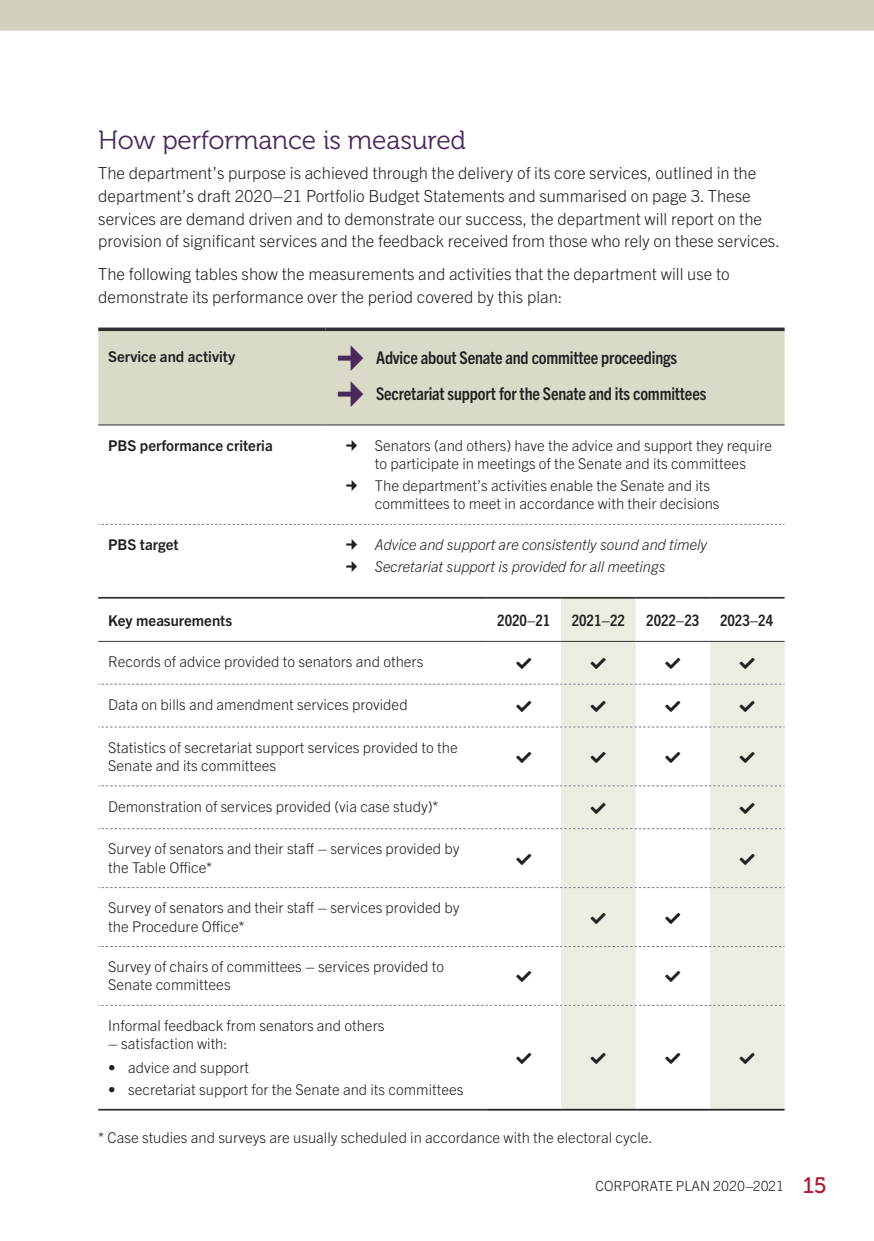
<style>
.page{position:relative;width:874px;height:1241px;background:#fff}
.page>*{position:absolute;margin:0;border:0;box-sizing:border-box;transform-origin:0 0}
.Heading_2{font:26.25px "Museo 300";letter-spacing:-.005em;color:#49285b}
.t1{font:700 condensed 17.5px "Trade Gothic Next LT Pro";letter-spacing:-.01em;color:#231f20}
.Body{font:300 16.62px/22.8px "Trade Gothic Next LT Pro";color:#231f20}
.Table_heading{font:700 condensed 15.75px "Trade Gothic Next LT Pro";letter-spacing:-.005em;color:#231f20}
.Table_text{font:300 14.88px/18.4px "Trade Gothic Next LT Pro";color:#231f20}
.Body-2{font:300 14.88px/18.4px "Trade Gothic Next LT Pro";color:#231f20}
.t2{font:italic 300 14.88px "Trade Gothic Next LT Pro";color:#231f20}
.Table_text-2{font:700 14.88px "Trade Gothic Next LT Pro";color:#231f20}
.t3{font:300 14px "Trade Gothic Next LT Pro";color:#231f20}
.s1{font-family:"Museo 500";font-weight:400;font-size:22.4px;color:#ae1c34}
</style>
<div class="page">
<div style="left:0;top:0;width:873px;height:31px;background:#d3d1be"></div>
<div style="left:98px;top:331px;width:686px;height:93px;background:#dbdac9"></div>
<hr style="left:98px;top:424px;width:227px;height:1px;background:#312f30">
<hr style="left:325px;top:424px;width:459px;height:1px;background:#312f30">
<svg style="left:98px;top:327px;width:227px;height:4px"></svg>
<svg style="left:325px;top:327px;width:459px;height:4px;background:#4d4b4c"></svg>
<svg style="left:98px;top:524px;width:686px;height:1px"></svg>
<svg style="left:561px;top:598px;width:223px;height:510px;fill:#ecece2"></svg>
<hr style="left:98px;top:641px;width:388px;height:1px;background:#312f30">
<hr style="left:98px;top:596px;width:388px;height:2px;background:#312f30">
<hr style="left:486px;top:596px;width:75px;height:2px;background:#312f30">
<hr style="left:561px;top:596px;width:74px;height:2px;background:#312f30">
<hr style="left:635px;top:596px;width:74px;height:2px;background:#312f30">
<hr style="left:709px;top:596px;width:75px;height:2px;background:#312f30">
<hr style="left:98px;top:1108px;width:388px;height:2px;background:#312f30">
<hr style="left:486px;top:1108px;width:75px;height:2px;background:#231f20">
<hr style="left:561px;top:1108px;width:74px;height:2px;background:#231f20">
<hr style="left:635px;top:1108px;width:74px;height:2px;background:#231f20">
<hr style="left:709px;top:1108px;width:75px;height:2px;background:#231f20">
<svg style="left:98px;top:683px;width:686px;height:1px"></svg>
<svg style="left:98px;top:726px;width:686px;height:1px"></svg>
<svg style="left:98px;top:785px;width:686px;height:1px"></svg>
<svg style="left:98px;top:828px;width:686px;height:1px"></svg>
<svg style="left:98px;top:887px;width:686px;height:1px"></svg>
<svg style="left:561px;top:945px;width:223px;height:1px"></svg>
<svg style="left:98px;top:1004px;width:686px;height:1px"></svg>
<hr style="left:486px;top:641px;width:75px;height:1px;background:#312f30">
<hr style="left:561px;top:641px;width:74px;height:1px;background:#312f30">
<hr style="left:635px;top:641px;width:74px;height:1px;background:#312f30">
<hr style="left:709px;top:641px;width:75px;height:1px;background:#312f30">
<svg style="left:338px;top:345px;width:25px;height:26px"></svg>
<svg style="left:338px;top:381px;width:25px;height:26px"></svg>
<svg style="left:590px;top:658px;width:15px;height:11px"></svg>
<svg style="left:665px;top:658px;width:15px;height:11px"></svg>
<svg style="left:739px;top:658px;width:15px;height:11px"></svg>
<svg style="left:590px;top:700px;width:15px;height:12px"></svg>
<svg style="left:665px;top:700px;width:15px;height:12px"></svg>
<svg style="left:739px;top:700px;width:15px;height:12px"></svg>
<svg style="left:590px;top:751px;width:15px;height:11px"></svg>
<svg style="left:665px;top:751px;width:15px;height:11px"></svg>
<svg style="left:739px;top:751px;width:15px;height:11px"></svg>
<svg style="left:590px;top:802px;width:15px;height:11px"></svg>
<svg style="left:739px;top:802px;width:15px;height:11px"></svg>
<svg style="left:739px;top:853px;width:15px;height:11px"></svg>
<svg style="left:590px;top:912px;width:15px;height:11px"></svg>
<svg style="left:665px;top:912px;width:15px;height:11px"></svg>
<svg style="left:665px;top:971px;width:15px;height:11px"></svg>
<svg style="left:590px;top:1052px;width:15px;height:11px"></svg>
<svg style="left:665px;top:1052px;width:15px;height:11px"></svg>
<svg style="left:739px;top:1052px;width:15px;height:11px"></svg>
<h2 class="Heading_2" style="left:98px;top:125px;width:369px">How performance is measured</h2>
<p class="Body" style="left:98px;top:160px;width:682px">The department’s purpose is achieved through the delivery of its core services, outlined in the department’s draft 2020–21 Portfolio Budget Statements and summarised on page 3. These services are demand driven and to demonstrate our success, the department will report on the provision of significant services and the feedback received from those who rely on these services.</p>
<p class="Body" style="left:98px;top:261px;width:632px">The following tables show the measurements and activities that the department will use to demonstrate its performance over the period covered by this plan:</p>
<p class="Table_text-2" style="left:108px;top:346px;width:128px">Service and activity</p>
<p class="t1" style="left:376px;top:346px;width:302px">Advice about Senate and committee proceedings</p>
<p class="t1" style="left:376px;top:382px;width:331px">Secretariat support for the Senate and its committees</p>
<p class="Table_text-2" style="left:108px;top:435px;width:166px">PBS performance criteria</p>
<p class="Body-2" style="left:375px;top:435px;width:398px">Senators (and others) have the advice and support they require to participate in meetings of the Senate and its committees</p>
<p class="Body-2" style="left:375px;top:475px;width:346px">The department’s activities enable the Senate and its committees to meet in accordance with their decisions</p>
<p class="Table_text-2" style="left:108px;top:534px;width:72px">PBS target</p>
<p class="t2" style="left:375px;top:534px;width:333px">Advice and support are consistently sound and timely</p>
<p class="t2" style="left:375px;top:556px;width:292px">Secretariat support is provided for all meetings</p>
<p class="Table_text-2" style="left:108px;top:610px;width:125px">Key measurements</p>
<p class="Table_heading" style="left:497px;top:610px;width:55px">2020–21</p>
<p class="Table_heading" style="left:571px;top:610px;width:55px">2021–22</p>
<p class="Table_heading" style="left:646px;top:610px;width:55px">2022–23</p>
<p class="Table_heading" style="left:719px;top:610px;width:55px">2023–24</p>
<p class="Table_text" style="left:108px;top:651px;width:316px">Records of advice provided to senators and others</p>
<p class="Table_text" style="left:108px;top:694px;width:301px">Data on bills and amendment services provided</p>
<p class="Table_text" style="left:108px;top:737px;width:351px">Statistics of secretariat support services provided to the<br>Senate and its committees</p>
<p class="Table_text" style="left:108px;top:795px;width:332px">Demonstration of services provided (via case study)*</p>
<p class="Table_text" style="left:108px;top:838px;width:352px">Survey of senators and their staff – services provided by the Table Office*</p>
<p class="Table_text" style="left:108px;top:897px;width:352px">Survey of senators and their staff – services provided by the Procedure Office*</p>
<p class="Table_text" style="left:108px;top:956px;width:337px">Survey of chairs of committees – services provided to<br>Senate committees</p>
<p class="Table_text" style="left:108px;top:1015px;width:277px">Informal feedback from senators and others</p>
<p class="Table_text" style="left:108px;top:1033px;width:121px">– satisfaction with:</p>
<p class="Body-2" style="left:108px;top:1056px;width:142px">• advice and support</p>
<p class="Body-2" style="left:108px;top:1079px;width:356px">• secretariat support for the Senate and its committees</p>
<p class="Body-2" style="left:98px;top:1127px;width:555px">* Case studies and surveys are usually scheduled in accordance with the electoral cycle.</p>
<p class="t3" style="left:595px;top:1175px;width:233px">CORPORATE PLAN 2020–2021 <span class="s1">15</span></p>
</div>
